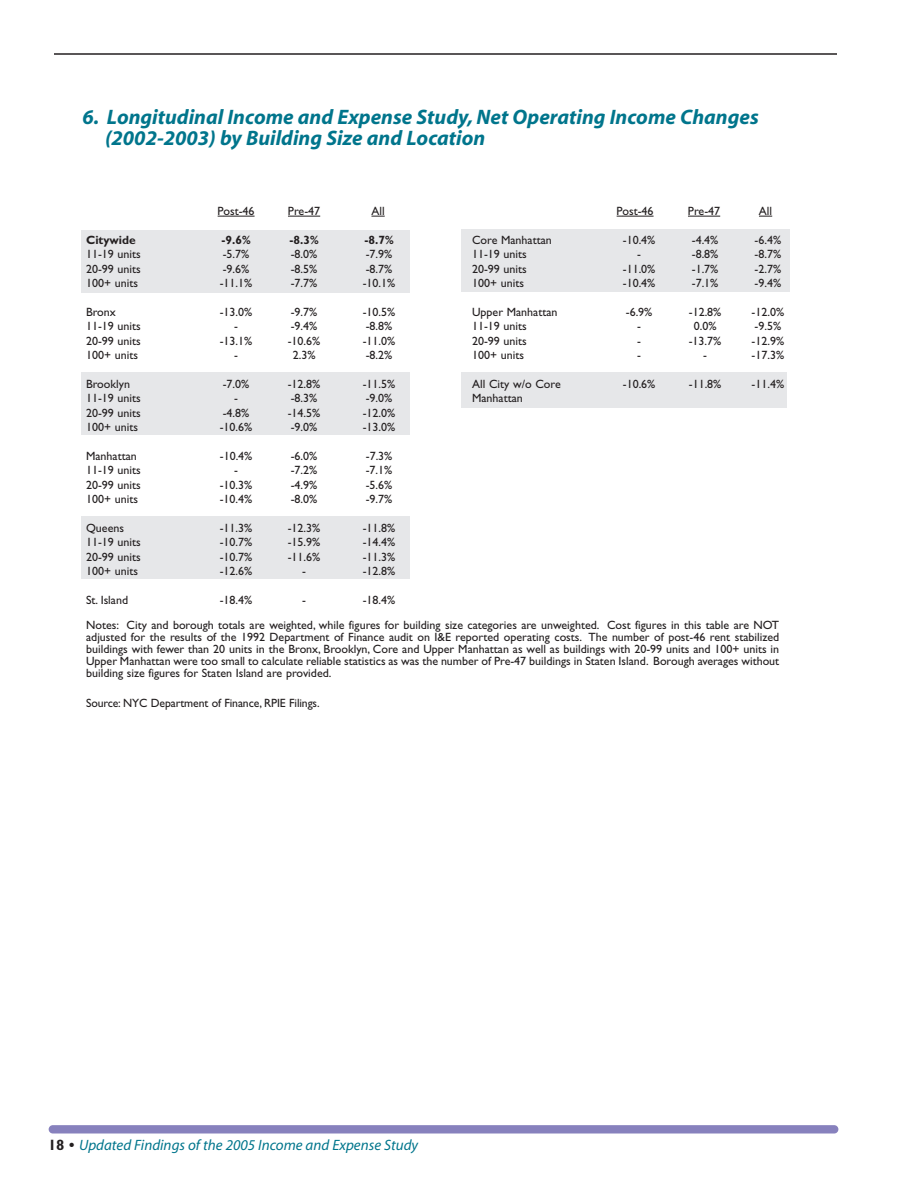
<style>
.page{position:relative;width:918px;height:1188px;background:#fff}
.page>*{position:absolute;margin:0;border:0;box-sizing:border-box;transform-origin:0 0}
.t1{font:italic 700 21px/21px "Myriad";color:#00758c}
.t2{font:italic 15px "Myriad";color:#00758c}
.t3{font:12px/12px "Gill Sans";color:#231f20}
.t4{font:700 12px "Gill Sans";color:#231f20}
.s1{font-family:"Gill Sans";font-weight:700;font-style:normal;color:#231f20}
</style>
<div class="page">
<hr style="left:54px;top:53px;width:783px;height:2px;background:#231f20">
<div style="left:82px;top:516px;width:328px;height:63px;background:#e6e7e9"></div>
<div style="left:461px;top:372px;width:326px;height:36px;background:#e6e7e9"></div>
<div style="left:461px;top:230px;width:329px;height:62px;background:#e6e7e9"></div>
<div style="left:81px;top:372px;width:329px;height:63px;background:#e6e7e9"></div>
<div style="left:81px;top:230px;width:329px;height:63px;background:#e6e7e9"></div>
<hr style="left:223px;top:216px;width:32px;height:1px;background:#231f20">
<svg style="left:288px;top:216px;width:32px;height:1px"></svg>
<svg style="left:371px;top:216px;width:14px;height:1px"></svg>
<hr style="left:622px;top:216px;width:32px;height:1px;background:#231f20">
<svg style="left:688px;top:216px;width:32px;height:1px"></svg>
<svg style="left:759px;top:216px;width:13px;height:1px"></svg>
<div style="left:49px;top:1125px;width:789px;height:9px;background:#8781bd;border-radius:4px"></div>
<h1 class="t1" style="left:105px;top:109px;width:655px;text-indent:-23px">6. Longitudinal Income and Expense Study, Net Operating Income Changes (2002-2003) by Building Size and Location</h1>
<p class="t3" style="left:218px;top:206px;width:38px">Post-46</p>
<p class="t3" style="left:288px;top:206px;width:34px">Pre-47</p>
<p class="t3" style="left:371px;top:206px;width:15px">All</p>
<p class="t3" style="left:617px;top:206px;width:38px">Post-46</p>
<p class="t3" style="left:688px;top:206px;width:34px">Pre-47</p>
<p class="t3" style="left:759px;top:206px;width:15px">All</p>
<p class="t4" style="left:86px;top:235px;width:51px">Citywide</p>
<p class="t4" style="left:222px;top:235px;width:31px">-9.6%</p>
<p class="t4" style="left:290px;top:235px;width:31px">-8.3%</p>
<p class="t4" style="left:365px;top:235px;width:31px">-8.7%</p>
<p class="t3" style="left:472px;top:235px;width:81px">Core Manhattan</p>
<p class="t3" style="left:623px;top:235px;width:34px">-10.4%</p>
<p class="t3" style="left:692px;top:235px;width:28px">-4.4%</p>
<p class="t3" style="left:755px;top:235px;width:28px">-6.4%</p>
<p class="t3" style="left:86px;top:249px;width:56px">11-19 units</p>
<p class="t3" style="left:223px;top:249px;width:28px">-5.7%</p>
<p class="t3" style="left:291px;top:249px;width:28px">-8.0%</p>
<p class="t3" style="left:366px;top:249px;width:28px">-7.9%</p>
<p class="t3" style="left:472px;top:249px;width:56px">11-19 units</p>
<p class="t3" style="left:637px;top:249px;width:5px">-</p>
<p class="t3" style="left:692px;top:249px;width:28px">-8.8%</p>
<p class="t3" style="left:755px;top:249px;width:28px">-8.7%</p>
<p class="t3" style="left:86px;top:264px;width:56px">20-99 units</p>
<p class="t3" style="left:223px;top:264px;width:28px">-9.6%</p>
<p class="t3" style="left:291px;top:264px;width:28px">-8.5%</p>
<p class="t3" style="left:366px;top:264px;width:28px">-8.7%</p>
<p class="t3" style="left:472px;top:264px;width:56px">20-99 units</p>
<p class="t3" style="left:623px;top:264px;width:34px">-11.0%</p>
<p class="t3" style="left:692px;top:264px;width:28px">-1.7%</p>
<p class="t3" style="left:755px;top:264px;width:28px">-2.7%</p>
<p class="t3" style="left:86px;top:278px;width:53px">100+ units</p>
<p class="t3" style="left:220px;top:278px;width:34px">-11.1%</p>
<p class="t3" style="left:291px;top:278px;width:28px">-7.7%</p>
<p class="t3" style="left:363px;top:278px;width:34px">-10.1%</p>
<p class="t3" style="left:472px;top:278px;width:53px">100+ units</p>
<p class="t3" style="left:623px;top:278px;width:34px">-10.4%</p>
<p class="t3" style="left:692px;top:278px;width:28px">-7.1%</p>
<p class="t3" style="left:755px;top:278px;width:28px">-9.4%</p>
<p class="t3" style="left:86px;top:307px;width:31px">Bronx</p>
<p class="t3" style="left:220px;top:307px;width:34px">-13.0%</p>
<p class="t3" style="left:291px;top:307px;width:28px">-9.7%</p>
<p class="t3" style="left:363px;top:307px;width:34px">-10.5%</p>
<p class="t3" style="left:472px;top:307px;width:87px">Upper Manhattan</p>
<p class="t3" style="left:626px;top:307px;width:28px">-6.9%</p>
<p class="t3" style="left:689px;top:307px;width:34px">-12.8%</p>
<p class="t3" style="left:752px;top:307px;width:34px">-12.0%</p>
<p class="t3" style="left:86px;top:321px;width:56px">11-19 units</p>
<p class="t3" style="left:234px;top:321px;width:5px">-</p>
<p class="t3" style="left:291px;top:321px;width:28px">-9.4%</p>
<p class="t3" style="left:366px;top:321px;width:28px">-8.8%</p>
<p class="t3" style="left:472px;top:321px;width:56px">11-19 units</p>
<p class="t3" style="left:637px;top:321px;width:5px">-</p>
<p class="t3" style="left:694px;top:321px;width:24px">0.0%</p>
<p class="t3" style="left:755px;top:321px;width:28px">-9.5%</p>
<p class="t3" style="left:86px;top:336px;width:56px">20-99 units</p>
<p class="t3" style="left:220px;top:336px;width:34px">-13.1%</p>
<p class="t3" style="left:288px;top:336px;width:34px">-10.6%</p>
<p class="t3" style="left:363px;top:336px;width:34px">-11.0%</p>
<p class="t3" style="left:472px;top:336px;width:56px">20-99 units</p>
<p class="t3" style="left:637px;top:336px;width:5px">-</p>
<p class="t3" style="left:689px;top:336px;width:34px">-13.7%</p>
<p class="t3" style="left:752px;top:336px;width:34px">-12.9%</p>
<p class="t3" style="left:86px;top:350px;width:53px">100+ units</p>
<p class="t3" style="left:234px;top:350px;width:5px">-</p>
<p class="t3" style="left:293px;top:350px;width:24px">2.3%</p>
<p class="t3" style="left:366px;top:350px;width:28px">-8.2%</p>
<p class="t3" style="left:472px;top:350px;width:53px">100+ units</p>
<p class="t3" style="left:637px;top:350px;width:5px">-</p>
<p class="t3" style="left:703px;top:350px;width:5px">-</p>
<p class="t3" style="left:752px;top:350px;width:34px">-17.3%</p>
<p class="t3" style="left:86px;top:379px;width:45px">Brooklyn</p>
<p class="t3" style="left:223px;top:379px;width:28px">-7.0%</p>
<p class="t3" style="left:288px;top:379px;width:34px">-12.8%</p>
<p class="t3" style="left:363px;top:379px;width:34px">-11.5%</p>
<p class="t3" style="left:472px;top:379px;width:90px">All City w/o Core</p>
<p class="t3" style="left:623px;top:379px;width:34px">-10.6%</p>
<p class="t3" style="left:689px;top:379px;width:34px">-11.8%</p>
<p class="t3" style="left:752px;top:379px;width:34px">-11.4%</p>
<p class="t3" style="left:86px;top:393px;width:56px">11-19 units</p>
<p class="t3" style="left:234px;top:393px;width:5px">-</p>
<p class="t3" style="left:291px;top:393px;width:28px">-8.3%</p>
<p class="t3" style="left:366px;top:393px;width:28px">-9.0%</p>
<p class="t3" style="left:472px;top:393px;width:52px">Manhattan</p>
<p class="t3" style="left:86px;top:408px;width:56px">20-99 units</p>
<p class="t3" style="left:223px;top:408px;width:28px">-4.8%</p>
<p class="t3" style="left:288px;top:408px;width:34px">-14.5%</p>
<p class="t3" style="left:363px;top:408px;width:34px">-12.0%</p>
<p class="t3" style="left:86px;top:422px;width:53px">100+ units</p>
<p class="t3" style="left:220px;top:422px;width:34px">-10.6%</p>
<p class="t3" style="left:291px;top:422px;width:28px">-9.0%</p>
<p class="t3" style="left:363px;top:422px;width:34px">-13.0%</p>
<p class="t3" style="left:86px;top:451px;width:52px">Manhattan</p>
<p class="t3" style="left:220px;top:451px;width:34px">-10.4%</p>
<p class="t3" style="left:291px;top:451px;width:28px">-6.0%</p>
<p class="t3" style="left:366px;top:451px;width:28px">-7.3%</p>
<p class="t3" style="left:86px;top:465px;width:56px">11-19 units</p>
<p class="t3" style="left:234px;top:465px;width:5px">-</p>
<p class="t3" style="left:291px;top:465px;width:28px">-7.2%</p>
<p class="t3" style="left:366px;top:465px;width:28px">-7.1%</p>
<p class="t3" style="left:86px;top:480px;width:56px">20-99 units</p>
<p class="t3" style="left:220px;top:480px;width:34px">-10.3%</p>
<p class="t3" style="left:291px;top:480px;width:28px">-4.9%</p>
<p class="t3" style="left:366px;top:480px;width:28px">-5.6%</p>
<p class="t3" style="left:86px;top:494px;width:53px">100+ units</p>
<p class="t3" style="left:220px;top:494px;width:34px">-10.4%</p>
<p class="t3" style="left:291px;top:494px;width:28px">-8.0%</p>
<p class="t3" style="left:366px;top:494px;width:28px">-9.7%</p>
<p class="t3" style="left:86px;top:523px;width:39px">Queens</p>
<p class="t3" style="left:220px;top:523px;width:34px">-11.3%</p>
<p class="t3" style="left:288px;top:523px;width:34px">-12.3%</p>
<p class="t3" style="left:363px;top:523px;width:34px">-11.8%</p>
<p class="t3" style="left:86px;top:537px;width:56px">11-19 units</p>
<p class="t3" style="left:220px;top:537px;width:34px">-10.7%</p>
<p class="t3" style="left:288px;top:537px;width:34px">-15.9%</p>
<p class="t3" style="left:363px;top:537px;width:34px">-14.4%</p>
<p class="t3" style="left:86px;top:552px;width:56px">20-99 units</p>
<p class="t3" style="left:220px;top:552px;width:34px">-10.7%</p>
<p class="t3" style="left:288px;top:552px;width:34px">-11.6%</p>
<p class="t3" style="left:363px;top:552px;width:34px">-11.3%</p>
<p class="t3" style="left:86px;top:566px;width:53px">100+ units</p>
<p class="t3" style="left:220px;top:566px;width:34px">-12.6%</p>
<p class="t3" style="left:302px;top:566px;width:5px">-</p>
<p class="t3" style="left:363px;top:566px;width:34px">-12.8%</p>
<p class="t3" style="left:86px;top:595px;width:44px">St. Island</p>
<p class="t3" style="left:220px;top:595px;width:34px">-18.4%</p>
<p class="t3" style="left:302px;top:595px;width:5px">-</p>
<p class="t3" style="left:86px;top:588px;width:695px;line-height:25.5px;text-indent:277px">-18.4%<br>Notes: City and borough totals are weighted, while figures for building size categories are unweighted. Cost figures in this table are NOT</p>
<p class="t3" style="left:86px;top:632px;width:695px;text-align:justify">adjusted for the results of the 1992 Department of Finance audit on I&amp;E reported operating costs. The number of post-46 rent stabilized buildings with fewer than 20 units in the Bronx, Brooklyn, Core and Upper Manhattan as well as buildings with 20-99 units and 100+ units in Upper Manhattan were too small to calculate reliable statistics as was the number of Pre-47 buildings in Staten Island. Borough averages without building size figures for Staten Island are provided.</p>
<p class="t3" style="left:86px;top:698px;width:235px">Source: NYC Department of Finance, RPIE Filings.</p>
<p class="t2" style="left:48px;top:1139px;width:372px"><span class="s1">18 •</span> Updated Findings of the 2005 Income and Expense Study</p>
</div>
